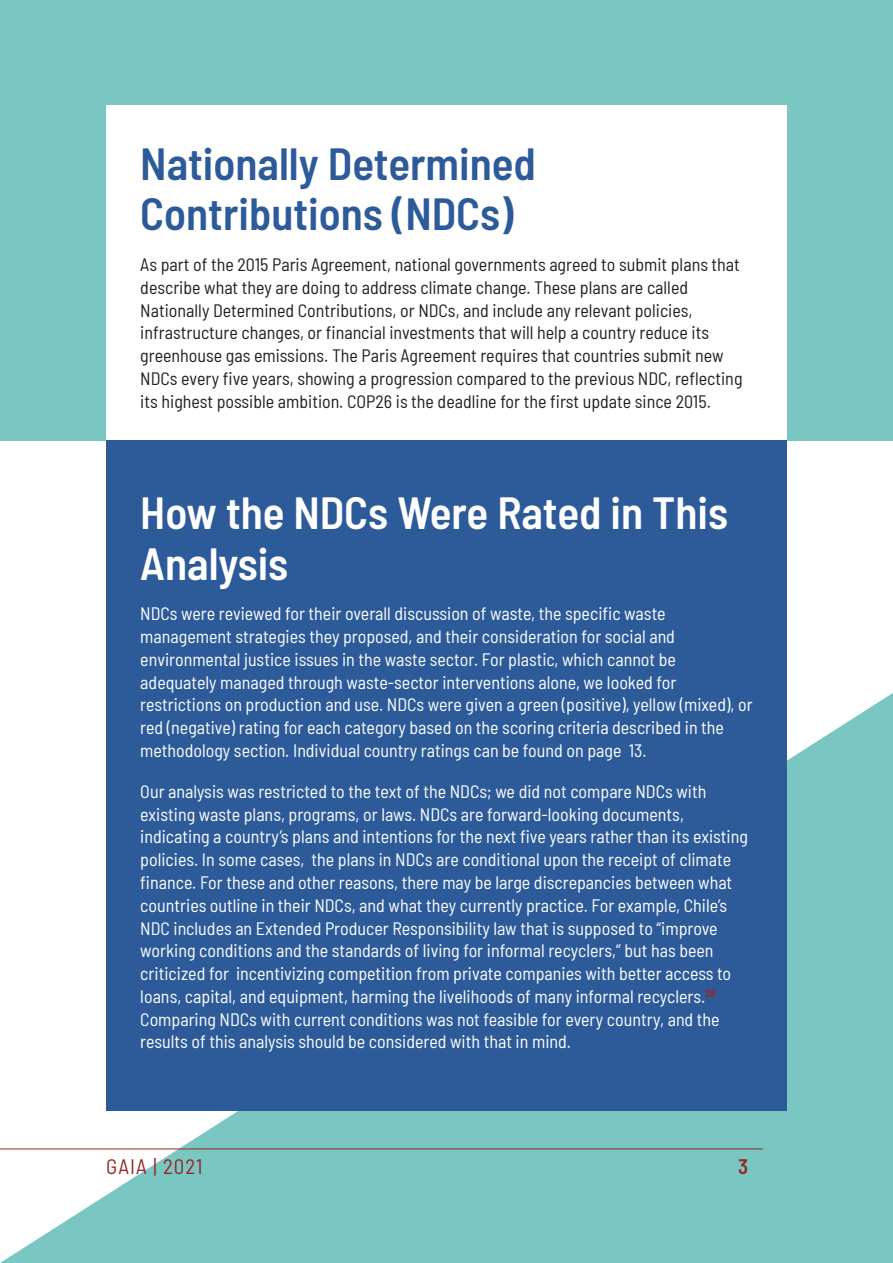
<style>
.page{position:relative;width:893px;height:1263px;background:#fff}
.page>*{position:absolute;margin:0;border:0;box-sizing:border-box;transform-origin:0 0}
.t1{font:600 semi-condensed 45px/50.7px "Barlow";color:#2d5b9a}
.t2{font:600 semi-condensed 45px/50.7px "Barlow";color:#fff}
.t3{font:semi-condensed 21px "Barlow";letter-spacing:.05em;color:#962725}
.t4{font:600 semi-condensed 21px "Barlow";color:#962725}
.t5{font:semi-condensed 18px/22.8px "Barlow";color:#fff}
.t6{font:semi-condensed 18px/22.8px "Barlow";color:#231f20}
</style>
<div class="page">
<div style="left:0;top:0;width:893px;height:440px;background:#7ac6c2"></div>
<svg style="left:0;top:693px;width:893px;height:570px;fill:#7ac6c2"></svg>
<hr style="left:0;top:1148px;width:762px;height:1px;background:#962725">
<div style="left:106px;top:105px;width:681px;height:362px;background:#fff"></div>
<div style="left:106px;top:440px;width:681px;height:671px;background:#2d5b9a"></div>
<h1 class="t1" style="left:140px;top:136px;width:397px">Nationally Determined<br>Contributions (NDCs)</h1>
<p class="t6" style="left:140px;top:252px;width:604px">As part of the 2015 Paris Agreement, national governments agreed to submit plans that describe what they are doing to address climate change. These plans are called Nationally Determined Contributions, or NDCs, and include any relevant policies, infrastructure changes, or financial investments that will help a country reduce its greenhouse gas emissions. The Paris Agreement requires that countries submit new NDCs every five years, showing a progression compared to the previous NDC, reflecting its highest possible ambition. COP26 is the deadline for the first update since 2015.</p>
<h1 class="t2" style="left:140px;top:485px;width:589px">How the NDCs Were Rated in This<br>Analysis</h1>
<p class="t5" style="left:140px;top:602px;width:614px">NDCs were reviewed for their overall discussion of waste, the specific waste management strategies they proposed, and their consideration for social and environmental justice issues in the waste sector. For plastic, which cannot be adequately managed through waste-sector interventions alone, we looked for restrictions on production and use. NDCs were given a green (positive), yellow (mixed), or red (negative) rating for each category based on the scoring criteria described in the methodology section. Individual country ratings can be found on page 13.</p>
<p class="t5" style="left:140px;top:779px;width:609px">Our analysis was restricted to the text of the NDCs; we did not compare NDCs with existing waste plans, programs, or laws. NDCs are forward-looking documents, indicating a country’s plans and intentions for the next five years rather than its existing policies. In some cases, the plans in NDCs are conditional upon the receipt of climate finance. For these and other reasons, there may be large discrepancies between what countries outline in their NDCs, and what they currently practice. For example, Chile’s NDC includes an Extended Producer Responsibility law that is supposed to “improve working conditions and the standards of living for informal recyclers,” but has been criticized for incentivizing competition from private companies with better access to loans, capital, and equipment, harming the livelihoods of many informal recyclers.<sup>28<br></sup>Comparing NDCs with current conditions was not feasible for every country, and the results of this analysis should be considered with that in mind.</p>
<p class="t3" style="left:106px;top:1153px;width:98px">GAIA | 2021</p>
<p class="t4" style="left:738px;top:1153px;width:12px">3</p>
</div>
